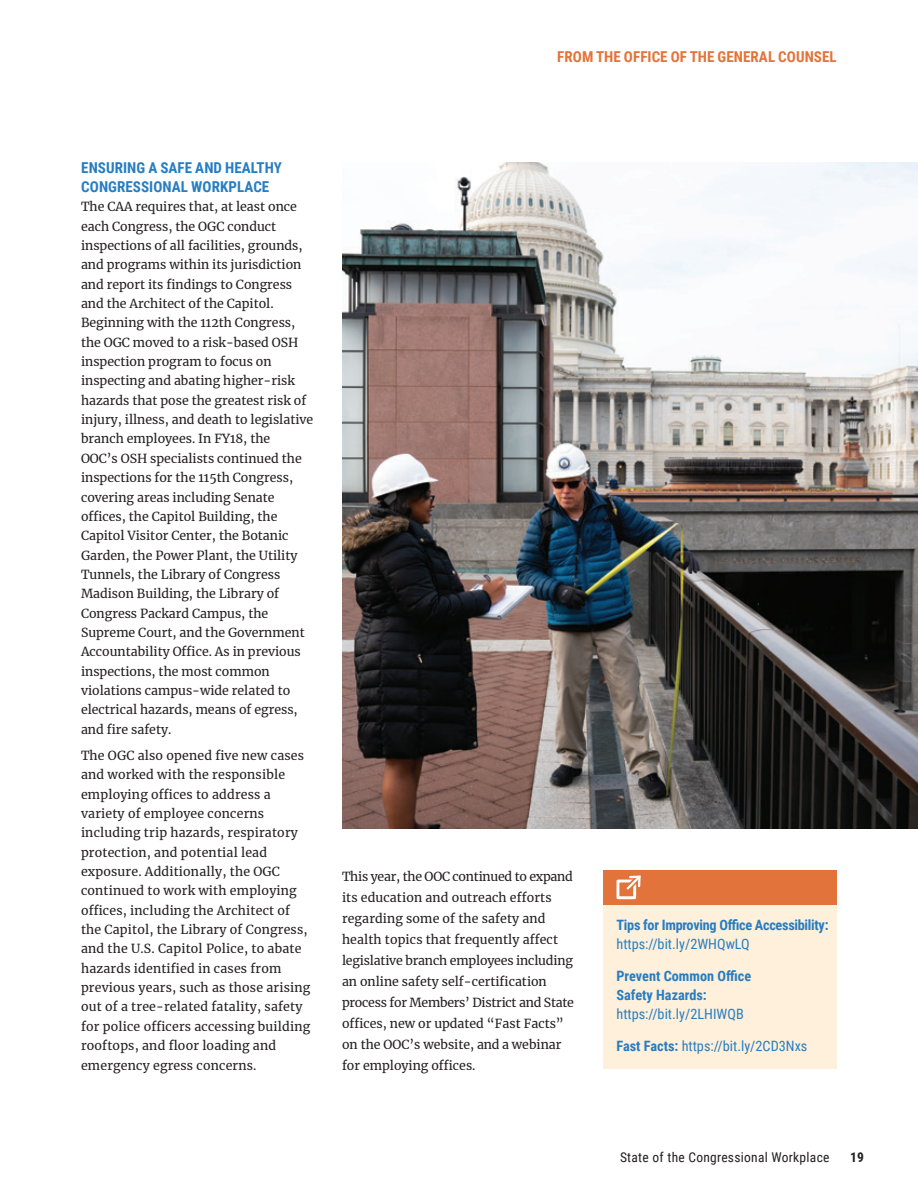
<style>
.page{position:relative;width:918px;height:1188px;background:#fff}
.page>*{position:absolute;margin:0;border:0;box-sizing:border-box;transform-origin:0 0}
.t1{font:700 15px/18.6px "Roboto Condensed";letter-spacing:.005em;color:#277dc1}
.t2{font:700 15px "Roboto Condensed";letter-spacing:.005em;color:#e2733a}
.t3{font:700 14.25px/18.8px "Roboto Condensed";letter-spacing:-.02em;color:#277dc1}
.t4{font:700 14.25px/18.8px "Roboto Condensed";color:#277dc1}
.t5{font:14.25px "Roboto Condensed";color:#277dc1}
.t6{font:13.5px "Roboto Condensed";letter-spacing:.02em;color:#231f20}
.t7{font:700 13.5px "Roboto Condensed";color:#231f20}
.t8{font:12.3px/19.4px "Merriweather";color:#231f20}
.s1{font-weight:400}
.s2{font-weight:700}
</style>
<div class="page">
<img style="left:342px;top:162px;width:576px;height:666px">
<div style="left:603px;top:871px;width:234px;height:198px;background:#fef0da"></div>
<div style="left:603px;top:871px;width:234px;height:34px;background:#e2733a"></div>
<div style="left:616px;top:880px;width:20px;height:19px;border:3px solid #fff"></div>
<svg style="left:625px;top:875px;width:16px;height:17px"></svg>
<p class="t2" style="left:557px;top:46px;width:281px">FROM THE OFFICE OF THE GENERAL COUNSEL</p>
<h3 class="t1" style="left:81px;top:158px;width:202px">ENSURING A SAFE AND HEALTHY<br>CONGRESSIONAL WORKPLACE</h3>
<p class="t8" style="left:81px;top:197px;width:234px">The CAA requires that, at least once each Congress, the OGC conduct inspections of all facilities, grounds, and programs within its jurisdiction and report its findings to Congress and the Architect of the Capitol.<br>Beginning with the 112th Congress, the OGC moved to a risk-based OSH inspection program to focus on inspecting and abating higher-risk hazards that pose the greatest risk of injury, illness, and death to legislative branch employees. In FY18, the<br>OOC’s OSH specialists continued the inspections for the 115th Congress, covering areas including Senate offices, the Capitol Building, the Capitol Visitor Center, the Botanic Garden, the Power Plant, the Utility Tunnels, the Library of Congress Madison Building, the Library of Congress Packard Campus, the Supreme Court, and the Government Accountability Office. As in previous inspections, the most common violations campus-wide related to electrical hazards, means of egress, and fire safety.</p>
<p class="t8" style="left:81px;top:745px;width:231px">The OGC also opened five new cases and worked with the responsible employing offices to address a variety of employee concerns including trip hazards, respiratory protection, and potential lead exposure. Additionally, the OGC continued to work with employing offices, including the Architect of the Capitol, the Library of Congress, and the U.S. Capitol Police, to abate hazards identified in cases from previous years, such as those arising out of a tree-related fatality, safety for police officers accessing building rooftops, and floor loading and emergency egress concerns.</p>
<p class="t8" style="left:342px;top:866px;width:234px;line-height:21px">This year, the OOC continued to expand its education and outreach efforts regarding some of the safety and health topics that frequently affect legislative branch employees including an online safety self-certification process for Members’ District and State offices, new or updated “Fast Facts” on the OOC’s website, and a webinar for employing offices.</p>
<p class="t3" style="left:616px;top:915px;width:214px">Tips for Improving Office Accessibility: <span class="s1">https://bit.ly/2WHQwLQ</span></p>
<p class="t4" style="left:616px;top:966px;width:136px">Prevent Common Office<br>Safety Hazards: <span class="s1">https://bit.ly/2LHIWQB</span></p>
<p class="t5" style="left:616px;top:1036px;width:192px"><span class="s2">Fast Facts:</span> https://bit.ly/2CD3Nxs</p>
<p class="t6" style="left:620px;top:1148px;width:211px">State of the Congressional Workplace</p>
<p class="t7" style="left:850px;top:1148px;width:15px">19</p>
</div>
